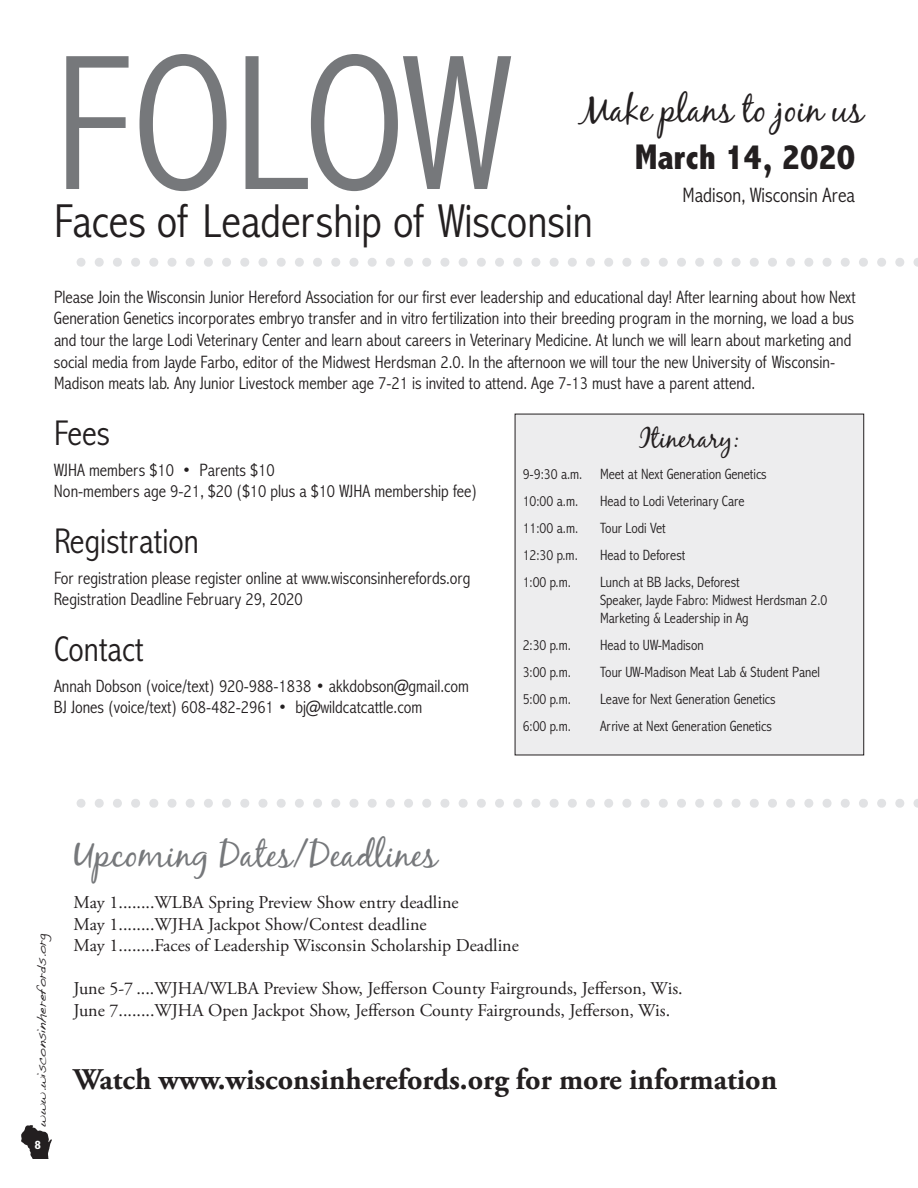
<style>
.page{position:relative;width:918px;height:1188px;background:#fff}
.page>*{position:absolute;margin:0;border:0;box-sizing:border-box;transform-origin:0 0}
.t1{font:300 condensed 195px "Abadi";color:#76787b}
.t2{font:300 condensed 48px "Abadi";color:#231f20}
.t3{font:300 condensed 36px "Abadi";color:#231f20}
.t4{font:36px "Black Jack";color:#76787b}
.t5{font:36px "Black Jack";color:#231f20}
.t6{font:800 condensed 36px "Abadi";color:#231f20}
.t7{font:700 30px "Adobe Garamond Pro";color:#231f20}
.t8{font:27px "Black Jack";color:#231f20}
.t9{font:300 condensed 21px "Abadi";color:#231f20}
.t10{font:300 condensed 18px/21.6px "Abadi";color:#231f20}
.t11{font:18px/21.6px "Adobe Garamond Pro";color:#231f20}
.t12{font:300 condensed 15px/18px "Abadi";color:#231f20}
.t13{font:13.5px "Handwriting Dakota";letter-spacing:-.005em;color:#231f20}
.t14{font:700 12px "Gentle Sans";color:#fff}
</style>
<div class="page">
<img style="left:22px;top:1126px;width:29px;height:33px">
<svg style="left:77px;top:258px;width:841px;height:9px"></svg>
<svg style="left:77px;top:799px;width:841px;height:9px"></svg>
<div style="left:515px;top:414px;width:348px;height:341px;background:#ededee"></div>
<h1 class="t1" style="left:54px;top:8px;width:459px">FOLOW</h1>
<h2 class="t2" style="left:54px;top:192px;width:541px">Faces of Leadership of Wisconsin</h2>
<h3 class="t5" style="left:580px;top:90px;width:285px">Make plans to join us</h3>
<h3 class="t6" style="left:635px;top:136px;width:222px">March 14, 2020</h3>
<p class="t9" style="left:682px;top:183px;width:174px">Madison, Wisconsin Area</p>
<p class="t10" style="left:54px;top:286px;width:803px">Please Join the Wisconsin Junior Hereford Association for our first ever leadership and educational day! After learning about how Next Generation Genetics incorporates embryo transfer and in vitro fertilization into their breeding program in the morning, we load a bus and tour the large Lodi Veterinary Center and learn about careers in Veterinary Medicine. At lunch we will learn about marketing and social media from Jayde Farbo, editor of the Midwest Herdsman 2.0. In the afternoon we will tour the new University of Wisconsin-Madison meats lab. Any Junior Livestock member age 7-21 is invited to attend. Age 7-13 must have a parent attend.</p>
<h3 class="t3" style="left:54px;top:411px;width:58px">Fees</h3>
<p class="t10" style="left:54px;top:459px;width:425px">WJHA members $10 • Parents $10<br>Non-members age 9-21, $20 ($10 plus a $10 WJHA membership fee)</p>
<h3 class="t3" style="left:54px;top:519px;width:146px">Registration</h3>
<p class="t10" style="left:54px;top:567px;width:418px">For registration please register online at www.wisconsinherefords.org<br>Registration Deadline February 29, 2020</p>
<h3 class="t3" style="left:54px;top:627px;width:91px">Contact</h3>
<p class="t10" style="left:54px;top:675px;width:417px">Annah Dobson (voice/text) 920-988-1838 • akkdobson@gmail.com<br>BJ Jones (voice/text) 608-482-2961 • bj@wildcatcattle.com</p>
<h3 class="t8" style="left:639px;top:424px;width:103px">Itinerary:</h3>
<p class="t12" style="left:523px;top:460px;width:246px;line-height:27px">9-9:30 a.m. Meet at Next Generation Genetics<br>10:00 a.m.</p>
<p class="t12" style="left:600px;top:492px;width:146px">Head to Lodi Veterinary Care</p>
<p class="t12" style="left:523px;top:519px;width:57px">11:00 a.m.</p>
<p class="t12" style="left:600px;top:519px;width:67px">Tour Lodi Vet</p>
<p class="t12" style="left:523px;top:546px;width:57px">12:30 p.m.</p>
<p class="t12" style="left:600px;top:546px;width:87px">Head to Deforest</p>
<p class="t12" style="left:523px;top:573px;width:50px">1:00 p.m.</p>
<p class="t12" style="left:600px;top:573px;width:229px">Lunch at BB Jacks, Deforest<br>Speaker, Jayde Fabro: Midwest Herdsman 2.0<br>Marketing &amp; Leadership in Ag</p>
<p class="t12" style="left:523px;top:636px;width:50px">2:30 p.m.</p>
<p class="t12" style="left:600px;top:636px;width:105px">Head to UW-Madison</p>
<p class="t12" style="left:523px;top:663px;width:50px">3:00 p.m.</p>
<p class="t12" style="left:600px;top:663px;width:222px">Tour UW-Madison Meat Lab &amp; Student Panel</p>
<p class="t12" style="left:523px;top:690px;width:50px">5:00 p.m.</p>
<p class="t12" style="left:600px;top:690px;width:177px">Leave for Next Generation Genetics</p>
<p class="t12" style="left:523px;top:717px;width:50px">6:00 p.m.</p>
<p class="t12" style="left:600px;top:717px;width:173px">Arrive at Next Generation Genetics</p>
<p class="t13" style="left:33px;top:1126px;width:196px;rotate:-90deg">www.wisconsinherefords.org</p>
<p class="t14" style="left:35px;top:1138px;width:8px">8</p>
<h3 class="t4" style="left:74px;top:835px;width:365px">Upcoming Dates/Deadlines</h3>
<p class="t11" style="left:74px;top:893px;width:447px">May 1........WLBA Spring Preview Show entry deadline<br>May 1........WJHA Jackpot Show/Contest deadline<br>May 1........Faces of Leadership Wisconsin Scholarship Deadline</p>
<p class="t11" style="left:73px;top:979px;width:611px">June 5-7 ....WJHA/WLBA Preview Show, Jefferson County Fairgrounds, Jefferson, Wis.<br>June 7........WJHA Open Jackpot Show, Jefferson County Fairgrounds, Jefferson, Wis.</p>
<h3 class="t7" style="left:74px;top:1068px;width:705px">Watch www.wisconsinherefords.org for more information</h3>
</div>
